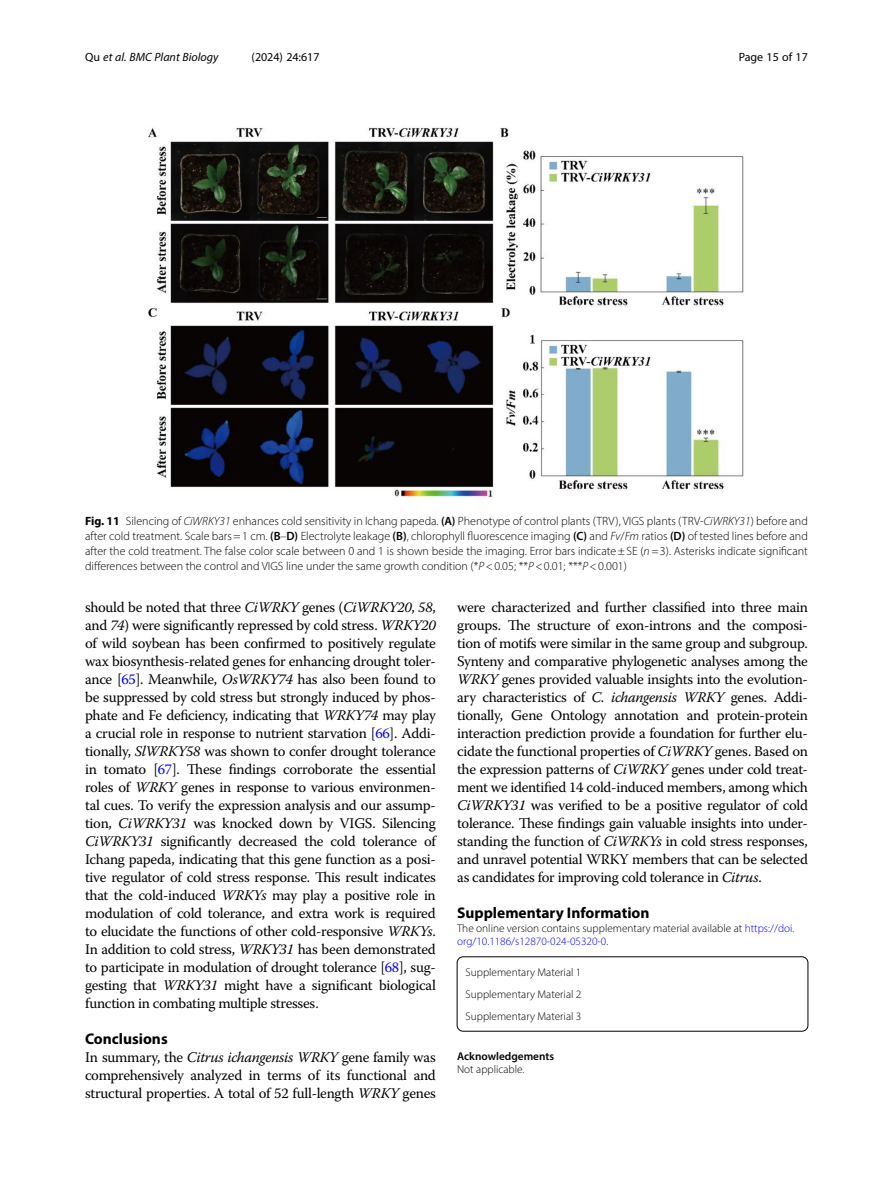
<style>
.page{position:relative;width:893px;height:1191px;background:#fff}
.page>*{position:absolute;margin:0;border:0;box-sizing:border-box;transform-origin:0 0}
.Head_1{font:700 15.45px "Myriad Pro";color:#000}
.Body_Text{font:14.7px/18px "Warnock Pro";letter-spacing:-.02em;color:#000;text-align:justify}
.Figure_Caption{font:300 12px/15px "Myriad Pro";color:#000;text-align:justify}
.t1{font:italic 12px "Myriad Pro";color:#000}
.t2{font:12px "Myriad Pro";color:#000}
.Article_Note_ESM{font:300 11.25px/13.5px "Myriad Pro";color:#000}
.Additional_File_Info{font:300 11.25px "Myriad Pro";color:#000}
.Endmatter_Heading{font:600 11.25px "Myriad Pro";color:#000}
.Acknowledgements{font:300 11.25px "Myriad Pro";color:#000}
.s1{font-style:normal}
.s2{font-weight:700}
.s3{font-style:italic}
.s4{font-weight:600}
.s5{color:#00f}
</style>
<div class="page">
<div style="left:457px;top:956px;width:351px;height:75px;border:1px solid #000;border-radius:6px"></div>
<img style="left:149px;top:127px;width:595px;height:371px">
<p class="t1" style="left:85px;top:50px;width:135px"><span class="s1">Qu</span> et al. BMC Plant Biology</p>
<p class="t2" style="left:252px;top:50px;width:70px">(2024) 24:617</p>
<p class="t2" style="left:739px;top:50px;width:71px">Page 15 of 17</p>
<p class="Figure_Caption" style="left:85px;top:514px;width:724px"><span class="s2">Fig. 11</span> Silencing of <span class="s3">CiWRKY31</span> enhances cold sensitivity in Ichang papeda. <span class="s4">(A)</span> Phenotype of control plants (TRV), VIGS plants (TRV-<span class="s3">CiWRKY31</span>) before and after cold treatment. Scale bars=1 cm. <span class="s4">(B</span>–<span class="s4">D)</span> Electrolyte leakage <span class="s4">(B)</span>, chlorophyll fluorescence imaging <span class="s4">(C)</span> and <span class="s3">Fv</span>/<span class="s3">Fm</span> ratios <span class="s4">(D)</span> of tested lines before and after the cold treatment. The false color scale between 0 and 1 is shown beside the imaging. Error bars indicate±SE (<span class="s3">n</span>=3). Asterisks indicate significant differences between the control and VIGS line under the same growth condition (*<span class="s3">P</span>&lt;0.05; **<span class="s3">P</span>&lt;0.01; ***<span class="s3">P</span>&lt;0.001)</p>
<p class="Body_Text" style="left:85px;top:598px;width:352px">should be noted that three <span class="s3">CiWRKY</span> genes (<span class="s3">CiWRKY20</span>, <span class="s3">58</span>, and <span class="s3">74</span>) were significantly repressed by cold stress. <span class="s3">WRKY20 </span>of wild soybean has been confirmed to positively regulate wax biosynthesis-related genes for enhancing drought toler&shy;ance [<span class="s5">65</span>]. Meanwhile, <span class="s3">OsWRKY74</span> has also been found to be suppressed by cold stress but strongly induced by phos&shy;phate and Fe deficiency, indicating that <span class="s3">WRKY74</span> may play a crucial role in response to nutrient starvation [<span class="s5">66</span>]. Addi&shy;tionally, <span class="s3">SlWRKY58</span> was shown to confer drought tolerance in tomato [<span class="s5">67</span>]. These findings corroborate the essential roles of <span class="s3">WRKY</span> genes in response to various environmen&shy;tal cues. To verify the expression analysis and our assump&shy;tion, <span class="s3">CiWRKY31</span> was knocked down by VIGS. Silencing <span class="s3">CiWRKY31</span> significantly decreased the cold tolerance of Ichang papeda, indicating that this gene function as a posi&shy;tive regulator of cold stress response. This result indicates that the cold-induced <span class="s3">WRKYs</span> may play a positive role in modulation of cold tolerance, and extra work is required to elucidate the functions of other cold-responsive <span class="s3">WRKYs</span>.<br>In addition to cold stress, <span class="s3">WRKY31</span> has been demonstrated to participate in modulation of drought tolerance [<span class="s5">68</span>], sug&shy;gesting that <span class="s3">WRKY31</span> might have a significant biological function in combating multiple stresses.</p>
<p class="Head_1" style="left:85px;top:1029px;width:84px">Conclusions</p>
<p class="Body_Text" style="left:85px;top:1048px;width:352px">In summary, the <span class="s3">Citrus ichangensis WRKY</span> gene family was comprehensively analyzed in terms of its functional and structural properties. A total of 52 full-length <span class="s3">WRKY</span> genes</p>
<p class="Body_Text" style="left:457px;top:598px;width:352px">were characterized and further classified into three main groups. The structure of exon-introns and the composi&shy;tion of motifs were similar in the same group and subgroup.<br>Synteny and comparative phylogenetic analyses among the <span class="s3">WRKY</span> genes provided valuable insights into the evolution&shy;ary characteristics of <span class="s3">C. ichangensis WRKY</span> genes. Addi&shy;tionally, Gene Ontology annotation and protein-protein interaction prediction provide a foundation for further elu&shy;cidate the functional properties of <span class="s3">CiWRKY</span> genes. Based on the expression patterns of <span class="s3">CiWRKY</span> genes under cold treat&shy;ment we identified 14 cold-induced members, among which <span class="s3">CiWRKY31</span> was verified to be a positive regulator of cold tolerance. These findings gain valuable insights into under&shy;standing the function of <span class="s3">CiWRKYs</span> in cold stress responses, and unravel potential WRKY members that can be selected as candidates for improving cold tolerance in <span class="s3">Citrus</span>.</p>
<p class="Head_1" style="left:457px;top:903px;width:194px">Supplementary Information</p>
<p class="Article_Note_ESM" style="left:457px;top:921px;width:339px">The online version contains supplementary material available at <span class="s5">https://doi. org/10.1186/s12870-024-05320-0</span>.</p>
<p class="Additional_File_Info" style="left:466px;top:965px;width:117px">Supplementary Material 1</p>
<p class="Additional_File_Info" style="left:466px;top:987px;width:117px">Supplementary Material 2</p>
<p class="Additional_File_Info" style="left:466px;top:1009px;width:117px">Supplementary Material 3</p>
<p class="Endmatter_Heading" style="left:457px;top:1048px;width:98px">Acknowledgements</p>
<p class="Acknowledgements" style="left:457px;top:1062px;width:69px">Not applicable.</p>
</div>
